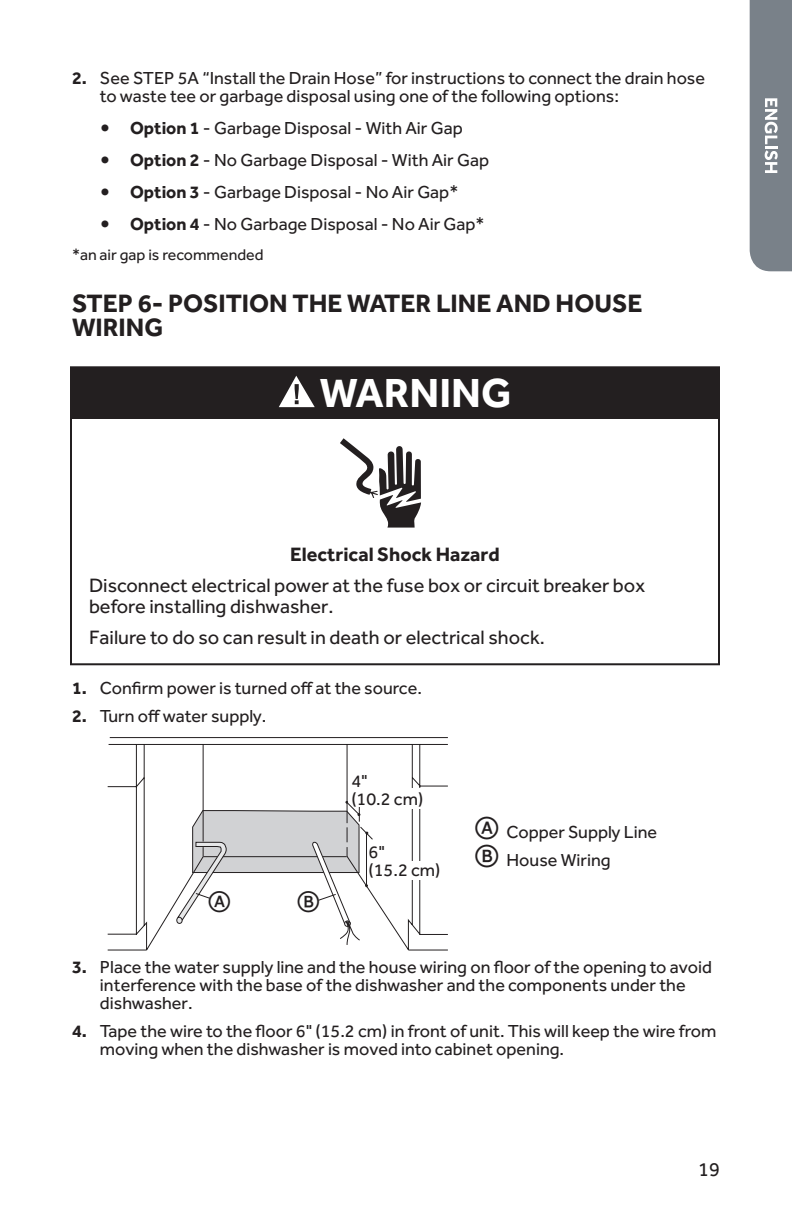
<style>
.page{position:relative;width:792px;height:1224px;background:#fff}
.page>*{position:absolute;margin:0;border:0;box-sizing:border-box;transform-origin:0 0}
.t1{font:700 42px "Effra";color:#fff}
.t2{font:28px "LTC Circled Caps";color:#231f20}
.t3{font:700 26px/24px "Effra";color:#231f20}
.t4{font:20px/21px "Effra";color:#231f20}
.t5{font:700 20px "Effra";color:#231f20}
.t6{font:18px/18px "Effra";color:#231f20}
.t7{font:16px "Effra";color:#231f20}
.s1{font-weight:700}
.s2{font-weight:700;font-size:24px}
.s3{font-family:"LTC Circled Caps";font-size:30px}
</style>
<div class="page">
<div style="left:750px;top:0;width:42px;height:271px;background:#798189"></div>
<div style="left:70px;top:366px;width:650px;height:299px;border:2px solid #231f20"></div>
<div style="left:71px;top:367px;width:648px;height:52px;background:#231f20"></div>
<svg style="left:279px;top:376px;width:36px;height:31px"></svg>
<svg style="left:340px;top:438px;width:81px;height:90px"></svg>
<svg style="left:108px;top:737px;width:340px;height:214px"></svg>
<svg style="left:177px;top:801px;width:197px;height:145px"></svg>
<div style="left:407px;top:789px;width:17px;height:20px;background:#fff"></div>
<div style="left:407px;top:861px;width:17px;height:19px;background:#fff"></div>
<p class="t6" style="left:100px;top:69px;width:607px;text-indent:-28px"><span class="s1">2.</span> See STEP 5A “Install the Drain Hose” for instructions to connect the drain hose to waste tee or garbage disposal using one of the following options:</p>
<p class="t6" style="left:100px;top:119px;width:364px"><span class="s2">•</span> <span class="s1">Option 1</span> - Garbage Disposal - With Air Gap</p>
<p class="t6" style="left:100px;top:151px;width:391px"><span class="s2">•</span> <span class="s1">Option 2</span> - No Garbage Disposal - With Air Gap</p>
<p class="t6" style="left:100px;top:183px;width:360px"><span class="s2">•</span> <span class="s1">Option 3</span> - Garbage Disposal - No Air Gap*</p>
<p class="t6" style="left:100px;top:215px;width:386px"><span class="s2">•</span> <span class="s1">Option 4</span> - No Garbage Disposal - No Air Gap*</p>
<p class="t7" style="left:72px;top:246px;width:193px">*an air gap is recommended</p>
<h3 class="t3" style="left:72px;top:291px;width:572px">STEP 6- POSITION THE WATER LINE AND HOUSE<br>WIRING</h3>
<h1 class="t1" style="left:320px;top:367px;width:193px">WARNING</h1>
<p class="t5" style="left:290px;top:543px;width:211px">Electrical Shock Hazard</p>
<p class="t4" style="left:89px;top:575px;width:558px">Disconnect electrical power at the fuse box or circuit breaker box before installing dishwasher.</p>
<p class="t4" style="left:89px;top:627px;width:458px">Failure to do so can result in death or electrical shock.</p>
<p class="t6" style="left:72px;top:679px;width:352px"><span class="s1">1.</span> Confirm power is turned off at the source.</p>
<p class="t6" style="left:72px;top:707px;width:196px"><span class="s1">2.</span> Turn off water supply.</p>
<h2 class="t2" style="left:209px;top:885px;width:23px">a</h2>
<h2 class="t2" style="left:297px;top:885px;width:23px">b</h2>
<p class="t6" style="left:351px;top:771px;width:73px">4"<br>(10.2 cm)</p>
<p class="t6" style="left:369px;top:843px;width:73px">6"<br>(15.2 cm)</p>
<p class="t6" style="left:475px;top:817px;width:184px;line-height:28px"><span class="s3">a</span> Copper Supply Line <span class="s3">b</span> House Wiring</p>
<p class="t6" style="left:100px;top:958px;width:613px;text-indent:-28px"><span class="s1">3.</span> Place the water supply line and the house wiring on floor of the opening to avoid interference with the base of the dishwasher and the components under the dishwasher.</p>
<p class="t6" style="left:100px;top:1022px;width:618px;text-indent:-28px"><span class="s1">4.</span> Tape the wire to the floor 6" (15.2 cm) in front of unit. This will keep the wire from moving when the dishwasher is moved into cabinet opening.</p>
<p class="t4" style="left:698px;top:1158px;width:23px">19</p>
</div>
